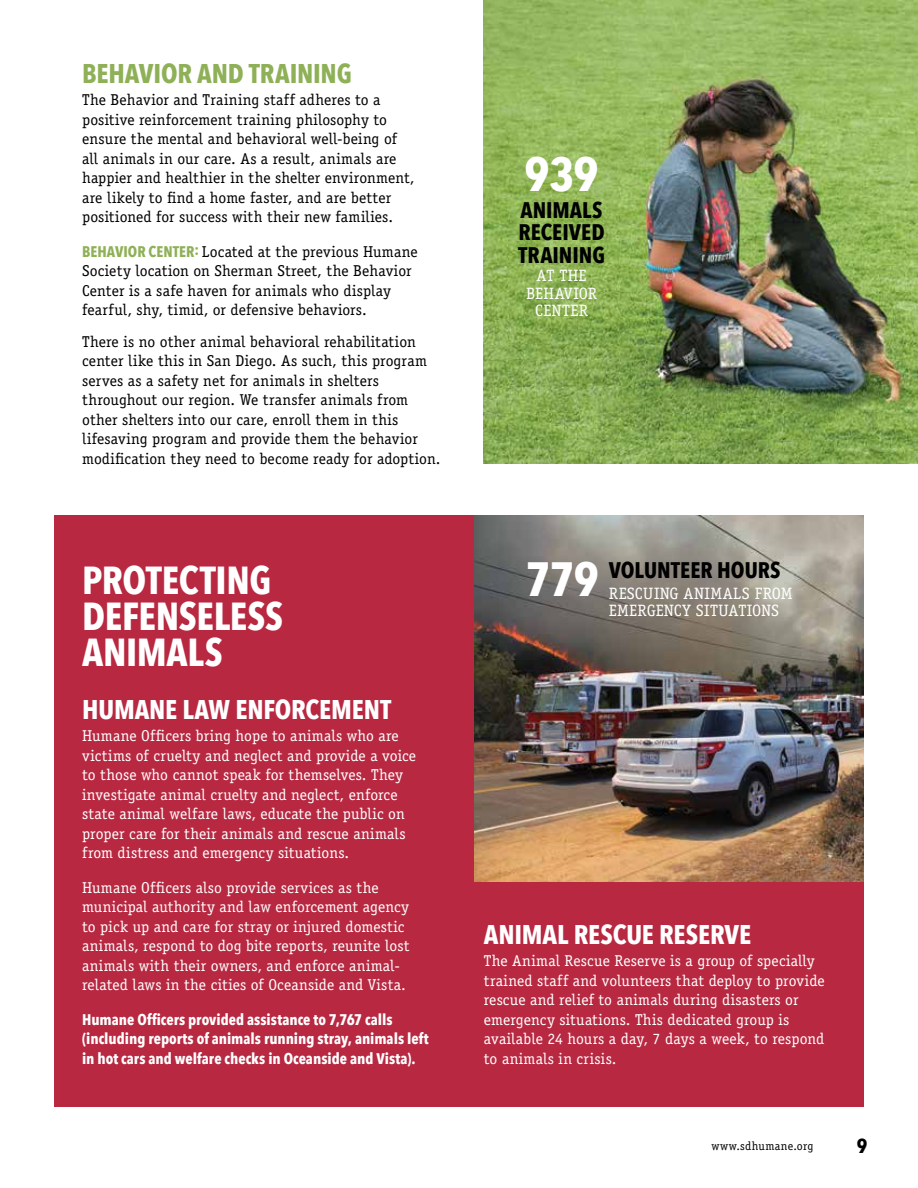
<style>
.page{position:relative;width:918px;height:1188px;background:#fff}
.page>*{position:absolute;margin:0;border:0;box-sizing:border-box;transform-origin:0 0}
.t1{font:700 48px "Avenir Next Condensed";letter-spacing:-.02em;color:#fff}
.t2{font:700 39px/36px "Avenir Next Condensed";letter-spacing:-.01em;color:#fff}
.t3{font:700 27px "Avenir Next Condensed";letter-spacing:-.005em;color:#fff}
.t4{font:700 27px "Avenir Next Condensed";letter-spacing:-.005em;color:#8eb056}
.t5{font:700 22.5px/22.5px "Avenir Next Condensed";color:#000;text-align:justify}
.t6{font:700 20.25px "Avenir Next Condensed";color:#000}
.t7{font:16.5px/17.2px "Officina Serif";letter-spacing:.02em;color:#fff}
.t8{font:15.75px/19.5px "Officina Serif";letter-spacing:.005em;color:#fff}
.t9{font:15.75px/19.5px "Officina Serif";letter-spacing:.005em;color:#000}
.t10{font:700 15.3px/19.5px "Avenir Next Condensed";color:#fff}
.t11{font:12px "Officina Serif";letter-spacing:.03em;color:#000}
.s1{font-family:"Avenir Next Condensed";font-weight:700;font-size:15.3px;color:#8eb056}
</style>
<div class="page">
<div style="left:54px;top:515px;width:810px;height:592px;background:#b82841"></div>
<img style="left:475px;top:515px;width:389px;height:366px">
<img style="left:484px;top:0;width:434px;height:464px">
<h3 class="t4" style="left:82px;top:57px;width:271px">BEHAVIOR AND TRAINING</h3>
<p class="t9" style="left:82px;top:90px;width:334px">The Behavior and Training staff adheres to a positive reinforcement training philosophy to ensure the mental and behavioral well-being of all animals in our care. As a result, animals are happier and healthier in the shelter environment, are likely to find a home faster, and are better positioned for success with their new families.</p>
<p class="t9" style="left:82px;top:242px;width:337px"><span class="s1">BEHAVIOR CENTER:</span> Located at the previous Humane Society location on Sherman Street, the Behavior Center is a safe haven for animals who display fearful, shy, timid, or defensive behaviors.</p>
<p class="t9" style="left:82px;top:332px;width:360px">There is no other animal behavioral rehabilitation center like this in San Diego. As such, this program serves as a safety net for animals in shelters throughout our region. We transfer animals from other shelters into our care, enroll them in this lifesaving program and provide them the behavior modification they need to become ready for adoption.</p>
<h2 class="t2" style="left:82px;top:562px;width:202px">PROTECTING<br>DEFENSELESS<br>ANIMALS</h2>
<h3 class="t3" style="left:82px;top:693px;width:311px">HUMANE LAW ENFORCEMENT</h3>
<p class="t8" style="left:82px;top:726px;width:336px">Humane Officers bring hope to animals who are victims of cruelty and neglect and provide a voice to those who cannot speak for themselves. They investigate animal cruelty and neglect, enforce state animal welfare laws, educate the public on proper care for their animals and rescue animals from distress and emergency situations.</p>
<p class="t8" style="left:82px;top:878px;width:329px">Humane Officers also provide services as the municipal authority and law enforcement agency to pick up and care for stray or injured domestic animals, respond to dog bite reports, reunite lost animals with their owners, and enforce animal&shy;related laws in the cities of Oceanside and Vista.</p>
<p class="t10" style="left:82px;top:1009px;width:348px">Humane Officers provided assistance to 7,767 calls (including reports of animals running stray, animals left in hot cars and welfare checks in Oceanside and Vista).</p>
<h1 class="t1" style="left:524px;top:144px;width:76px">939</h1>
<h3 class="t5" style="left:518px;top:198px;width:88px">ANIMALS RECEIVED TRAINING</h3>
<p class="t7" style="left:526px;top:267px;width:72px;text-align:center">AT THE<br>BEHAVIOR<br>CENTER</p>
<h1 class="t1" style="left:526px;top:550px;width:75px">779</h1>
<h3 class="t5" style="left:609px;top:559px;width:173px">VOLUNTEER HOURS</h3>
<p class="t7" style="left:609px;top:585px;width:185px">RESCUING ANIMALS FROM<br>EMERGENCY SITUATIONS</p>
<h3 class="t3" style="left:484px;top:918px;width:269px">ANIMAL RESCUE RESERVE</h3>
<p class="t8" style="left:484px;top:951px;width:342px">The Animal Rescue Reserve is a group of specially trained staff and volunteers that deploy to provide rescue and relief to animals during disasters or emergency situations. This dedicated group is available 24 hours a day, 7 days a week, to respond to animals in crisis.</p>
<p class="t11" style="left:711px;top:1139px;width:104px">www.sdhumane.org</p>
<p class="t6" style="left:857px;top:1134px;width:12px">9</p>
</div>
